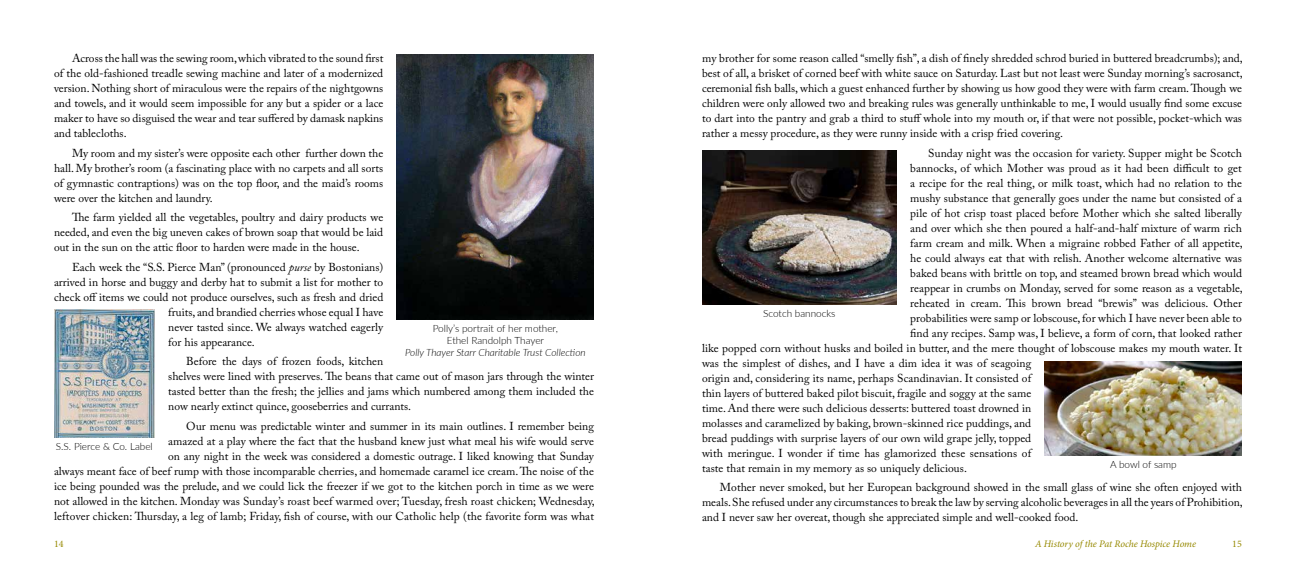
<style>
.page{position:relative;width:1296px;height:576px;background:#fff}
.page>*{position:absolute;margin:0;border:0;box-sizing:border-box;transform-origin:0 0}
.t1{font:11.5px/15px "Adobe Caslon Pro";letter-spacing:.005em;color:#000;text-align:justify}
.t2{font:300 10px/12px "Lato";color:#000;text-align:center}
.t3{font:italic 300 10px "Lato";color:#000}
.t4{font:italic 10px "Minion Pro";letter-spacing:-.01em;color:#968900}
.t5{font:10px "Minion Pro";color:#968900}
.s1{font-style:italic}
</style>
<div class="page">
<img style="left:702px;top:151px;width:195px;height:154px">
<img style="left:1045px;top:362px;width:197px;height:94px">
<img style="left:397px;top:54px;width:197px;height:266px">
<img style="left:54px;top:310px;width:101px;height:127px">
<p class="t1" style="left:54px;top:51px;width:331px;text-indent:18px">Across the hall was the sewing room, which vibrated to the sound first of the old-fashioned treadle sewing machine and later of a modernized version. Nothing short of miraculous were the repairs of the nightgowns and towels, and it would seem impossible for any but a spider or a lace maker to have so disguised the wear and tear suffered by damask napkins and tablecloths.</p>
<p class="t1" style="left:54px;top:145px;width:331px;text-indent:18px">My room and my sister’s were opposite each other further down the hall. My brother’s room (a fascinating place with no carpets and all sorts of gymnastic contraptions) was on the top floor, and the maid’s rooms were over the kitchen and laundry.</p>
<p class="t1" style="left:54px;top:210px;width:331px;text-indent:18px">The farm yielded all the vegetables, poultry and dairy products we needed, and even the big uneven cakes of brown soap that would be laid out in the sun on the attic floor to harden were made in the house.</p>
<p class="t1" style="left:72px;top:259px;width:313px">Each week the “S.S. Pierce Man” (pronounced <span class="s1">purse</span> by Bostonians)</p>
<p class="t1" style="left:54px;top:274px;width:331px">arrived in horse and buggy and derby hat to submit a list for mother to</p>
<p class="t1" style="left:54px;top:289px;width:331px">check off items we could not produce ourselves, such as fresh and dried</p>
<p class="t1" style="left:168px;top:304px;width:216px">fruits, and brandied cherries whose equal I have</p>
<p class="t1" style="left:168px;top:319px;width:217px">never tasted since. We always watched eagerly</p>
<p class="t1" style="left:168px;top:334px;width:88px">for his appearance.</p>
<p class="t1" style="left:168px;top:354px;width:427px;text-align:left;text-indent:18px">Before the days of frozen foods, kitchen<br>shelves were lined with preserves. The beans that came out of mason jars through the winter tasted better than the fresh; the jellies and jams which numbered among them included the now nearly extinct quince, gooseberries and currants.</p>
<p class="t1" style="left:54px;top:418px;width:542px;text-align:right">Our menu was predictable winter and summer in its main outlines. I remember being<br>amazed at a play where the fact that the husband knew just what meal his wife would serve<br>on any night in the week was considered a domestic outrage. I liked knowing that Sunday<br>always meant face of beef rump with those incomparable cherries, and homemade caramel ice cream. The noise of the ice being pounded was the prelude, and we could lick the freezer if we got to the kitchen porch in time as we were not allowed in the kitchen. Monday was Sunday’s roast beef warmed over; Tuesday, fresh roast chicken; Wednesday, leftover chicken: Thursday, a leg of lamb; Friday, fish of course, with our Catholic help (the favorite form was what</p>
<p class="t2" style="left:433px;top:322px;width:127px">Polly’s portrait of her mother,<br>Ethel Randolph Thayer</p>
<p class="t3" style="left:405px;top:346px;width:182px">Polly Thayer Starr Charitable Trust Collection</p>
<p class="t2" style="left:56px;top:440px;width:98px">S.S. Pierce &amp; Co. Label</p>
<p class="t1" style="left:702px;top:51px;width:542px">my brother for some reason called “smelly fish”, a dish of finely shredded schrod buried in buttered breadcrumbs); and, best of all, a brisket of corned beef with white sauce on Saturday. Last but not least were Sunday morning’s sacrosanct, ceremonial fish balls, which a guest enhanced further by showing us how good they were with farm cream. Though we children were only allowed two and breaking rules was generally unthinkable to me, I would usually find some excuse to dart into the pantry and grab a third to stuff whole into my mouth or, if that were not possible, pocket-which was rather a messy procedure, as they were runny inside with a crisp fried covering.</p>
<p class="t1" style="left:928px;top:145px;width:315px">Sunday night was the occasion for variety. Supper might be Scotch</p>
<p class="t1" style="left:910px;top:160px;width:333px">bannocks, of which Mother was proud as it had been difficult to get</p>
<p class="t1" style="left:910px;top:175px;width:333px">a recipe for the real thing, or milk toast, which had no relation to the</p>
<p class="t1" style="left:910px;top:190px;width:333px">mushy substance that generally goes under the name but consisted of a</p>
<p class="t1" style="left:910px;top:205px;width:333px">pile of hot crisp toast placed before Mother which she salted liberally</p>
<p class="t1" style="left:910px;top:220px;width:333px">and over which she then poured a half-and-half mixture of warm rich</p>
<p class="t1" style="left:910px;top:235px;width:334px">farm cream and milk. When a migraine robbed Father of all appetite,</p>
<p class="t1" style="left:910px;top:250px;width:333px">he could always eat that with relish. Another welcome alternative was</p>
<p class="t1" style="left:910px;top:265px;width:333px">baked beans with brittle on top, and steamed brown bread which would</p>
<p class="t1" style="left:910px;top:280px;width:334px">reappear in crumbs on Monday, served for some reason as a vegetable,</p>
<p class="t1" style="left:910px;top:295px;width:333px">reheated in cream. This brown bread “brewis” was delicious. Other</p>
<p class="t1" style="left:910px;top:310px;width:333px">probabilities were samp or lobscouse, for which I have never been able to</p>
<p class="t1" style="left:910px;top:325px;width:333px">find any recipes. Samp was, I believe, a form of corn, that looked rather</p>
<p class="t1" style="left:702px;top:340px;width:542px">like popped corn without husks and boiled in butter, and the mere thought of lobscouse makes my mouth water. It</p>
<p class="t1" style="left:702px;top:355px;width:331px">was the simplest of dishes, and I have a dim idea it was of seagoing</p>
<p class="t1" style="left:702px;top:370px;width:331px">origin and, considering its name, perhaps Scandinavian. It consisted of</p>
<p class="t1" style="left:702px;top:385px;width:331px">thin layers of buttered baked pilot biscuit, fragile and soggy at the same</p>
<p class="t1" style="left:702px;top:400px;width:331px">time. And there were such delicious desserts: buttered toast drowned in</p>
<p class="t1" style="left:702px;top:415px;width:331px">molasses and caramelized by baking, brown-skinned rice puddings, and</p>
<p class="t1" style="left:702px;top:430px;width:331px">bread puddings with surprise layers of our own wild grape jelly, topped</p>
<p class="t1" style="left:702px;top:445px;width:331px">with meringue. I wonder if time has glamorized these sensations of</p>
<p class="t1" style="left:702px;top:460px;width:266px">taste that remain in my memory as so uniquely delicious.</p>
<p class="t1" style="left:702px;top:480px;width:542px;text-indent:18px">Mother never smoked, but her European background showed in the small glass of wine she often enjoyed with meals. She refused under any circumstances to break the law by serving alcoholic beverages in all the years of Prohibition, and I never saw her overeat, though she appreciated simple and well-cooked food.</p>
<p class="t2" style="left:763px;top:307px;width:74px">Scotch bannocks</p>
<p class="t2" style="left:1110px;top:458px;width:68px">A bowl of samp</p>
<p class="t5" style="left:54px;top:537px;width:11px">14</p>
<p class="t4" style="left:1035px;top:537px;width:163px">A History of the Pat Roche Hospice Home</p>
<p class="t5" style="left:1232px;top:537px;width:11px">15</p>
</div>
